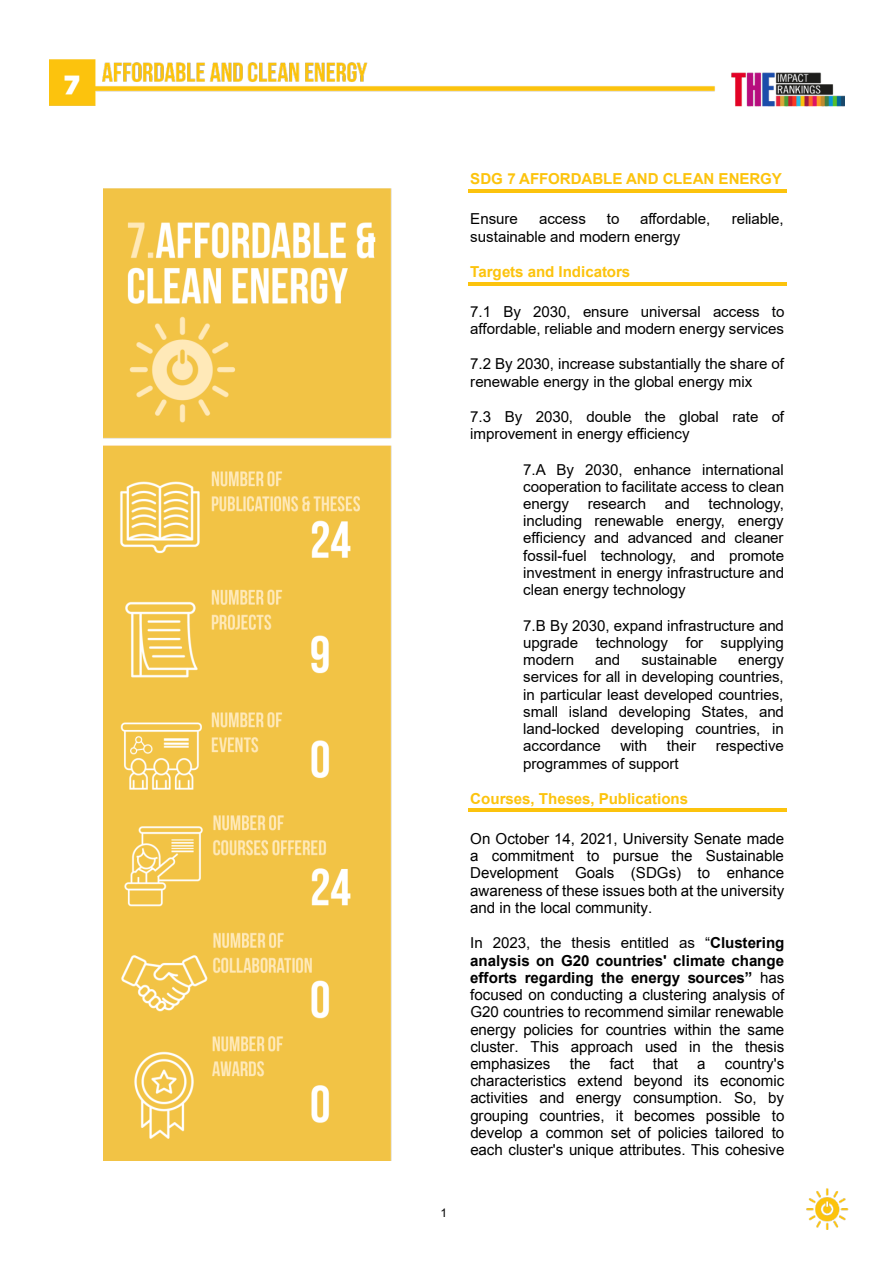
<style>
.page{position:relative;width:893px;height:1263px;background:#fff}
.page>*{position:absolute;margin:0;border:0;box-sizing:border-box;transform-origin:0 0}
.t1{font:15.15px/17.2px "Arial";letter-spacing:-.01em;color:#000;text-align:justify}
.t2{font:700 15.15px "Arial";letter-spacing:-.01em;color:#fcc30d}
.t3{font:11.85px "Arial";color:#000}
.s1{font-weight:700}
</style>
<div class="page">
<img style="left:806px;top:1188px;width:43px;height:41px">
<img style="left:50px;top:59px;width:794px;height:48px">
<hr style="left:468px;top:189px;width:318px;height:3px;background:#fcc30d">
<hr style="left:468px;top:282px;width:318px;height:3px;background:#fcc30d">
<hr style="left:468px;top:809px;width:318px;height:3px;background:#fcc30d">
<img style="left:103px;top:188px;width:289px;height:972px">
<p class="t3" style="left:440px;top:1204px;width:8px">1</p>
<p class="t2" style="left:470px;top:168px;width:313px">SDG 7 AFFORDABLE AND CLEAN ENERGY</p>
<p class="t1" style="left:470px;top:210px;width:49px">Ensure</p>
<p class="t1" style="left:539px;top:210px;width:48px">access</p>
<p class="t1" style="left:607px;top:210px;width:14px">to</p>
<p class="t1" style="left:640px;top:210px;width:72px">affordable,</p>
<p class="t1" style="left:732px;top:210px;width:54px">reliable,</p>
<p class="t1" style="left:470px;top:228px;width:211px">sustainable and modern energy</p>
<p class="t2" style="left:470px;top:261px;width:161px">Targets and Indicators</p>
<p class="t1" style="left:470px;top:303px;width:316px">7.1 By 2030, ensure universal access to affordable, reliable and modern energy services</p>
<p class="t1" style="left:470px;top:355px;width:315px">7.2 By 2030, increase substantially the share of renewable energy in the global energy mix</p>
<p class="t1" style="left:470px;top:408px;width:315px">7.3 By 2030, double the global rate of improvement in energy efficiency</p>
<p class="t1" style="left:523px;top:461px;width:262px">7.A By 2030, enhance international cooperation to facilitate access to clean energy research and technology, including renewable energy, energy efficiency and advanced and cleaner fossil-fuel technology, and promote investment in energy infrastructure and clean energy technology</p>
<p class="t1" style="left:523px;top:616px;width:262px">7.B By 2030, expand infrastructure and upgrade technology for supplying modern</p>
<p class="t1" style="left:595px;top:651px;width:26px">and</p>
<p class="t1" style="left:641px;top:651px;width:77px">sustainable</p>
<p class="t1" style="left:523px;top:651px;width:262px;text-indent:215px">energy services for all in developing countries, in particular least developed countries, small island developing States, and land-locked developing countries, in accordance</p>
<p class="t1" style="left:620px;top:737px;width:28px">with</p>
<p class="t1" style="left:667px;top:737px;width:31px">their</p>
<p class="t1" style="left:716px;top:737px;width:70px">respective</p>
<p class="t1" style="left:523px;top:754px;width:157px">programmes of support</p>
<p class="t2" style="left:470px;top:788px;width:219px">Courses, Theses, Publications</p>
<p class="t1" style="left:470px;top:830px;width:315px">On October 14, 2021, University Senate made a commitment to pursue the Sustainable Development Goals (SDGs) to enhance awareness of these issues both at the university and in the local community.</p>
<p class="t1" style="left:470px;top:934px;width:316px">In 2023, the thesis entitled as “<span class="s1">Clustering analysis on G20 countries' climate change efforts regarding the energy sources”</span> has focused on conducting a clustering analysis of G20 countries to recommend similar renewable energy policies for countries within the same cluster. This approach used in the thesis emphasizes</p>
<p class="t1" style="left:570px;top:1055px;width:23px">the</p>
<p class="t1" style="left:610px;top:1055px;width:70px">fact that</p>
<p class="t1" style="left:697px;top:1055px;width:10px">a</p>
<p class="t1" style="left:470px;top:1055px;width:316px;text-indent:254px">country's characteristics extend beyond its economic activities and energy consumption. So, by grouping countries, it becomes possible to develop a common set of policies tailored to each cluster's unique attributes. This cohesive</p>
</div>
